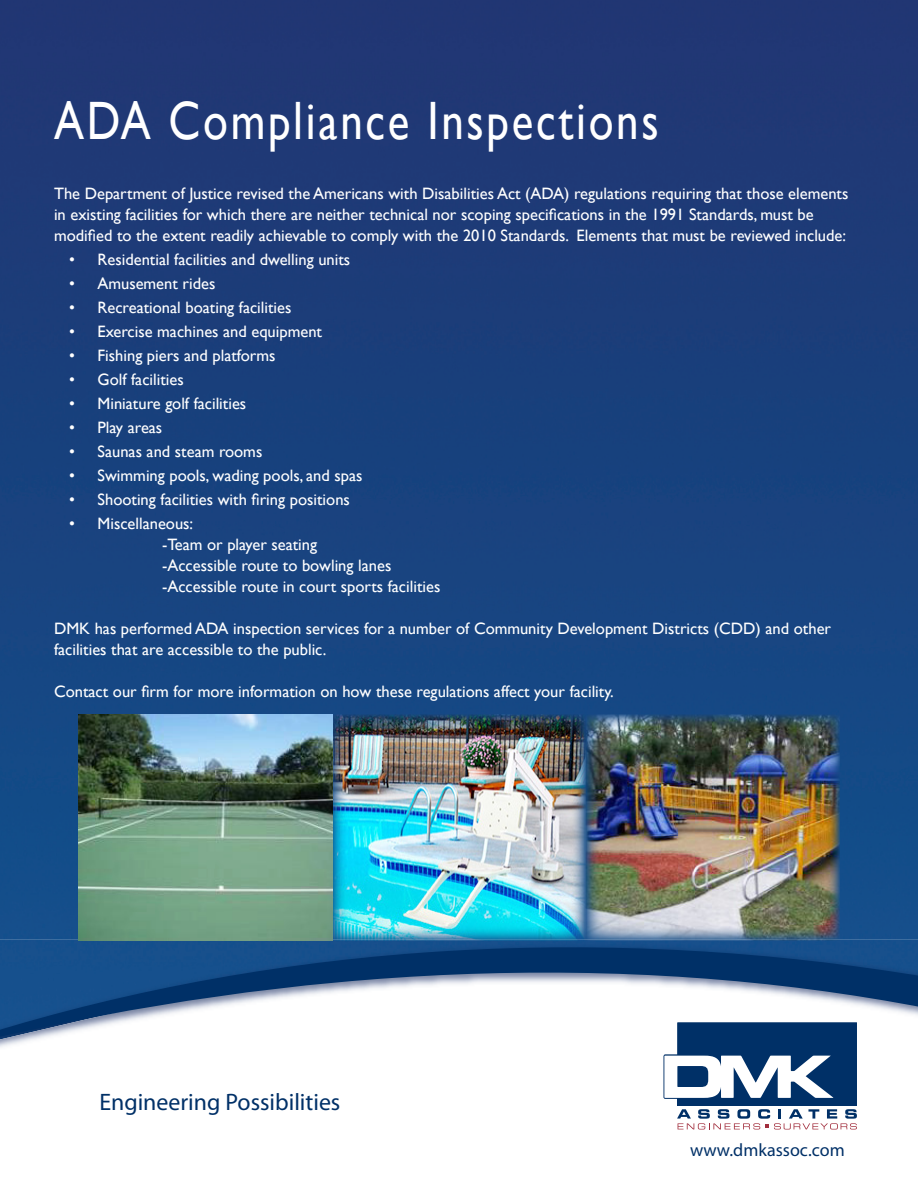
<style>
.page{position:relative;width:918px;height:1188px;background:#fff}
.page>*{position:absolute;margin:0;border:0;box-sizing:border-box;transform-origin:0 0}
.t1{font:54px "Gill Sans";letter-spacing:.06em;color:#fff;scale:.83 1}
.t2{font:23.85px "Gill Sans";color:#003067}
.t3{font:18px "Myriad Pro";color:#003067}
.t4{font:16.5px/21px "Gill Sans";color:#fff}
</style>
<div class="page">
<img style="left:0;top:0;width:918px;height:924px">
<div style="left:677px;top:1023px;width:180px;height:83px;background:#003067"></div>
<svg style="left:677px;top:1109px;width:180px;height:20px"></svg>
<svg style="left:663px;top:1055px;width:171px;height:44px"></svg>
<img style="left:664px;top:1055px;width:168px;height:1px">
<svg style="left:0;top:924px;width:918px;height:117px"></svg>
<img style="left:78px;top:715px;width:762px;height:225px">
<p class="t1" style="left:54px;top:90px;width:730px">ADA Compliance Inspections</p>
<p class="t4" style="left:54px;top:183px;width:796px">The Department of Justice revised the Americans with Disabilities Act (ADA) regulations requiring that those elements in existing facilities for which there are neither technical nor scoping specifications in the 1991 Standards, must be modified to the extent readily achievable to comply with the 2010 Standards. Elements that must be reviewed include:</p>
<p class="t4" style="left:69px;top:249px;width:283px">• Residential facilities and dwelling units</p>
<p class="t4" style="left:69px;top:273px;width:148px">• Amusement rides</p>
<p class="t4" style="left:69px;top:297px;width:224px">• Recreational boating facilities</p>
<p class="t4" style="left:69px;top:321px;width:255px">• Exercise machines and equipment</p>
<p class="t4" style="left:69px;top:345px;width:208px">• Fishing piers and platforms</p>
<p class="t4" style="left:69px;top:369px;width:116px">• Golf facilities</p>
<p class="t4" style="left:69px;top:393px;width:179px">• Miniature golf facilities</p>
<p class="t4" style="left:69px;top:417px;width:95px">• Play areas</p>
<p class="t4" style="left:69px;top:441px;width:195px">• Saunas and steam rooms</p>
<p class="t4" style="left:69px;top:465px;width:295px">• Swimming pools, wading pools, and spas</p>
<p class="t4" style="left:69px;top:489px;width:282px">• Shooting facilities with firing positions</p>
<p class="t4" style="left:69px;top:513px;width:126px">• Miscellaneous:</p>
<p class="t4" style="left:162px;top:534px;width:157px">-Team or player seating</p>
<p class="t4" style="left:162px;top:555px;width:231px">-Accessible route to bowling lanes</p>
<p class="t4" style="left:162px;top:576px;width:280px">-Accessible route in court sports facilities</p>
<p class="t4" style="left:54px;top:618px;width:779px">DMK has performed ADA inspection services for a number of Community Development Districts (CDD) and other facilities that are accessible to the public.</p>
<p class="t4" style="left:54px;top:681px;width:561px">Contact our firm for more information on how these regulations affect your facility.</p>
<p class="t2" style="left:99px;top:1088px;width:243px">Engineering Possibilities</p>
<p class="t3" style="left:690px;top:1139px;width:156px">www.dmkassoc.com</p>
</div>
